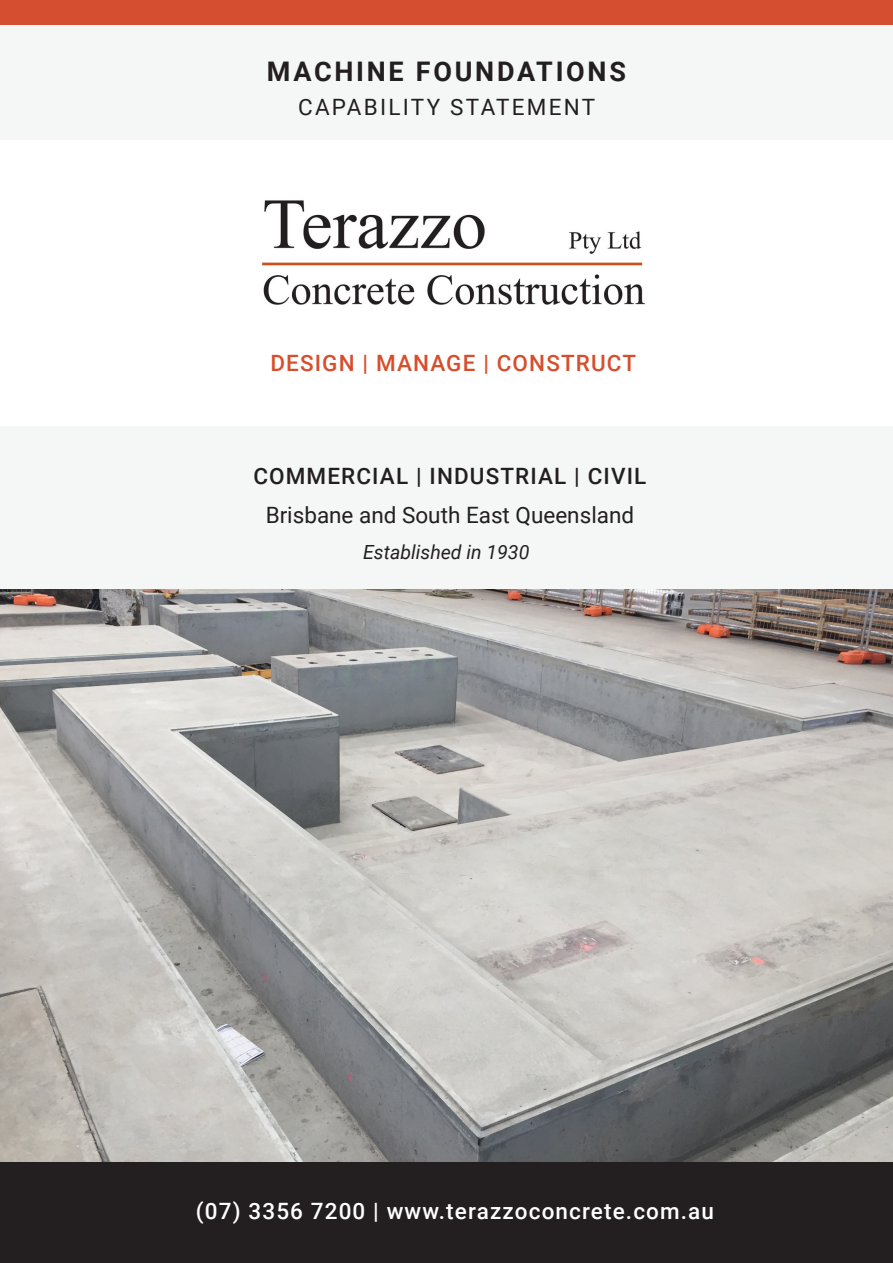
<style>
.page{position:relative;width:893px;height:1263px;background:#fff}
.page>*{position:absolute;margin:0;border:0;box-sizing:border-box;transform-origin:0 0}
.t1{font:700 27px "Roboto";letter-spacing:.1em;color:#231f20}
.t2{font:500 22.5px "Roboto";letter-spacing:.05em;color:#fff}
.t3{font:22.5px "Roboto";color:#231f20}
.t4{font:500 22.5px "Roboto";letter-spacing:.05em;color:#231f20}
.t5{font:500 22.5px "Roboto";letter-spacing:.05em;color:#d74e2d}
.t6{font:22.5px "Roboto";letter-spacing:.1em;color:#231f20}
.t7{font:italic 19.5px "Roboto";color:#231f20}
</style>
<div class="page">
<div style="left:0;top:0;width:893px;height:26px;background:#d64e30"></div>
<img style="left:262px;top:200px;width:383px;height:105px">
<div style="left:0;top:25px;width:893px;height:115px;background:#f5f7f7"></div>
<img style="left:0;top:589px;width:893px;height:574px">
<div style="left:0;top:1163px;width:893px;height:100px;background:#231f20"></div>
<div style="left:0;top:426px;width:893px;height:162px;background:#f5f7f7"></div>
<p class="t1" style="left:267px;top:52px;width:360px">MACHINE FOUNDATIONS</p>
<p class="t6" style="left:298px;top:91px;width:299px">CAPABILITY STATEMENT</p>
<p class="t5" style="left:270px;top:347px;width:367px">DESIGN | MANAGE | CONSTRUCT</p>
<p class="t4" style="left:253px;top:461px;width:394px">COMMERCIAL | INDUSTRIAL | CIVIL</p>
<p class="t3" style="left:266px;top:499px;width:370px">Brisbane and South East Queensland</p>
<p class="t7" style="left:363px;top:539px;width:168px">Established in 1930</p>
<p class="t2" style="left:196px;top:1195px;width:520px">(07) 3356 7200 | www.terazzoconcrete.com.au</p>
</div>
